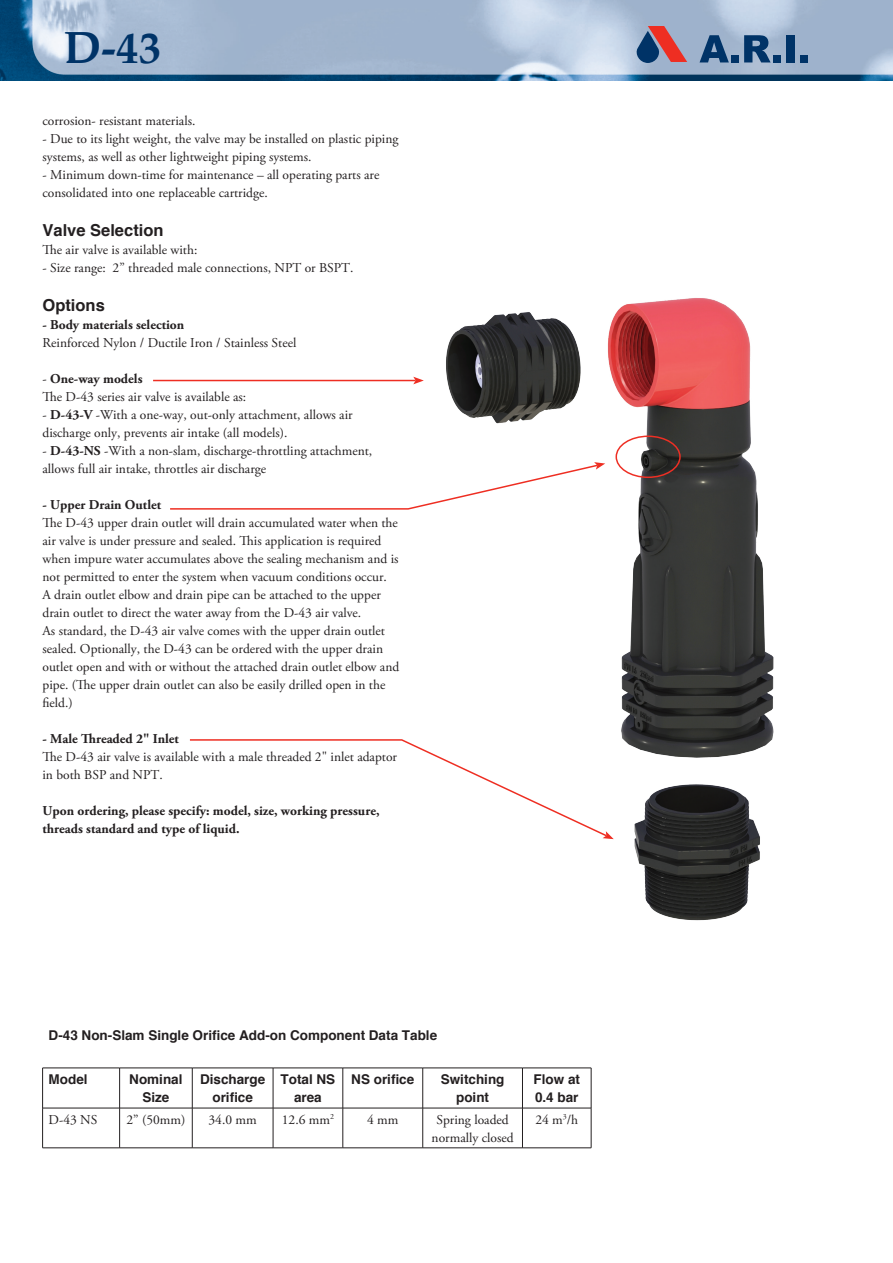
<style>
.page{position:relative;width:893px;height:1263px;background:#fff}
.page>*{position:absolute;margin:0;border:0;box-sizing:border-box;transform-origin:0 0}
.t1{font:700 45px "Palatino";color:#003367}
.t2{font:700 16.5px "Helvetica";color:#231f20}
.t3{font:13.5px/18px "Adobe Garamond Pro";color:#231f20}
.t4{font:700 13.5px/18px "Adobe Garamond Pro";color:#231f20}
.t5{font:700 13.5px/18px "Helvetica";color:#231f20;text-align:center}
.s1{font-weight:700}
</style>
<div class="page">
<img style="left:0;top:0;width:893px;height:81px">
<svg style="left:635px;top:26px;width:52px;height:37px;background:#926d81"></svg>
<svg style="left:699px;top:35px;width:30px;height:27px"></svg>
<div style="left:731px;top:55px;width:8px;height:7px;background:#003367"></div>
<svg style="left:744px;top:35px;width:27px;height:27px"></svg>
<div style="left:773px;top:55px;width:8px;height:7px;background:#003367"></div>
<div style="left:786px;top:35px;width:8px;height:27px;background:#003367"></div>
<div style="left:800px;top:55px;width:8px;height:7px;background:#003367"></div>
<hr style="left:43px;top:1068px;width:77px;height:1px;background:#231f20">
<hr style="left:42px;top:1068px;width:1px;height:40px;background:#231f20">
<hr style="left:120px;top:1068px;width:72px;height:1px;background:#231f20">
<hr style="left:119px;top:1068px;width:1px;height:40px;background:#231f20">
<hr style="left:192px;top:1068px;width:81px;height:1px;background:#231f20">
<hr style="left:192px;top:1068px;width:1px;height:40px;background:#231f20">
<hr style="left:273px;top:1068px;width:70px;height:1px;background:#231f20">
<hr style="left:273px;top:1068px;width:1px;height:40px;background:#231f20">
<hr style="left:343px;top:1068px;width:80px;height:1px;background:#231f20">
<hr style="left:343px;top:1068px;width:1px;height:40px;background:#231f20">
<hr style="left:423px;top:1068px;width:99px;height:1px;background:#231f20">
<hr style="left:422px;top:1068px;width:1px;height:40px;background:#231f20">
<hr style="left:522px;top:1068px;width:69px;height:1px;background:#231f20">
<hr style="left:522px;top:1068px;width:1px;height:40px;background:#231f20">
<hr style="left:591px;top:1068px;width:1px;height:40px;background:#231f20">
<hr style="left:43px;top:1108px;width:77px;height:1px;background:#231f20">
<hr style="left:42px;top:1108px;width:1px;height:40px;background:#231f20">
<hr style="left:120px;top:1108px;width:72px;height:1px;background:#231f20">
<hr style="left:119px;top:1108px;width:1px;height:40px;background:#231f20">
<hr style="left:192px;top:1108px;width:81px;height:1px;background:#231f20">
<hr style="left:192px;top:1108px;width:1px;height:40px;background:#231f20">
<hr style="left:273px;top:1108px;width:70px;height:1px;background:#231f20">
<hr style="left:273px;top:1108px;width:1px;height:40px;background:#231f20">
<hr style="left:343px;top:1108px;width:80px;height:1px;background:#231f20">
<hr style="left:343px;top:1108px;width:1px;height:40px;background:#231f20">
<hr style="left:423px;top:1108px;width:99px;height:1px;background:#231f20">
<hr style="left:422px;top:1108px;width:1px;height:40px;background:#231f20">
<hr style="left:522px;top:1108px;width:69px;height:1px;background:#231f20">
<hr style="left:522px;top:1108px;width:1px;height:40px;background:#231f20">
<hr style="left:591px;top:1108px;width:1px;height:40px;background:#231f20">
<hr style="left:43px;top:1147px;width:77px;height:1px;background:#231f20">
<hr style="left:120px;top:1147px;width:72px;height:1px;background:#231f20">
<hr style="left:192px;top:1147px;width:81px;height:1px;background:#231f20">
<hr style="left:273px;top:1147px;width:70px;height:1px;background:#231f20">
<hr style="left:343px;top:1147px;width:80px;height:1px;background:#231f20">
<hr style="left:423px;top:1147px;width:99px;height:1px;background:#231f20">
<hr style="left:522px;top:1147px;width:69px;height:1px;background:#231f20">
<hr style="left:153px;top:380px;width:263px;height:1px;background:#ee2e22">
<svg style="left:413px;top:377px;width:11px;height:7px"></svg>
<svg style="left:189px;top:739px;width:250px;height:19px"></svg>
<svg style="left:170px;top:501px;width:269px;height:9px"></svg>
<img style="left:439px;top:298px;width:335px;height:623px">
<div style="left:615px;top:435px;width:66px;height:43px;border:2px solid #ee2f24;border-radius:50%"></div>
<h1 class="t1" style="left:64px;top:9px;width:99px">D-43</h1>
<p class="t3" style="left:43px;top:112px;width:154px">corrosion- resistant materials.</p>
<p class="t3" style="left:43px;top:130px;width:357px">- Due to its light weight, the valve may be installed on plastic piping systems, as well as other lightweight piping systems.</p>
<p class="t3" style="left:43px;top:166px;width:338px">- Minimum down-time for maintenance – all operating parts are consolidated into one replaceable cartridge.</p>
<p class="t2" style="left:43px;top:216px;width:123px">Valve Selection</p>
<p class="t3" style="left:43px;top:241px;width:156px">The air valve is available with:</p>
<p class="t3" style="left:43px;top:259px;width:313px">- Size range: 2” threaded male connections, NPT or BSPT.</p>
<p class="t2" style="left:43px;top:291px;width:64px">Options</p>
<p class="t4" style="left:43px;top:316px;width:143px">- Body materials selection</p>
<p class="t3" style="left:43px;top:334px;width:255px">Reinforced Nylon / Ductile Iron / Stainless Steel</p>
<p class="t3" style="left:43px;top:370px;width:205px">- <span class="s1">One-way models<br></span>The D-43 series air valve is available as:</p>
<p class="t3" style="left:43px;top:406px;width:312px">- <span class="s1">D-43-V</span> -With a one-way, out-only attachment, allows air discharge only, prevents air intake (all models).</p>
<p class="t3" style="left:43px;top:442px;width:331px">- <span class="s1">D-43-NS</span> -With a non-slam, discharge-throttling attachment, allows full air intake, throttles air discharge</p>
<p class="t4" style="left:43px;top:496px;width:120px">- Upper Drain Outlet</p>
<p class="t3" style="left:43px;top:514px;width:358px">The D-43 upper drain outlet will drain accumulated water when the air valve is under pressure and sealed. This application is required when impure water accumulates above the sealing mechanism and is not permitted to enter the system when vacuum conditions occur.<br>A drain outlet elbow and drain pipe can be attached to the upper drain outlet to direct the water away from the D-43 air valve.<br>As standard, the D-43 air valve comes with the upper drain outlet sealed. Optionally, the D-43 can be ordered with the upper drain outlet open and with or without the attached drain outlet elbow and pipe. (The upper drain outlet can also be easily drilled open in the field.)</p>
<p class="t4" style="left:43px;top:729px;width:138px">- Male Threaded 2" Inlet</p>
<p class="t3" style="left:43px;top:748px;width:356px">The D-43 air valve is available with a male threaded 2" inlet adaptor in both BSP and NPT.</p>
<p class="t4" style="left:43px;top:801px;width:338px">Upon ordering, please specify: model, size, working pressure, threads standard and type of liquid.</p>
<p class="t5" style="left:49px;top:1026px;width:390px">D-43 Non-Slam Single Orifice Add-on Component Data Table</p>
<p class="t5" style="left:49px;top:1070px;width:41px">Model</p>
<p class="t5" style="left:129px;top:1070px;width:55px">Nominal<br>Size</p>
<p class="t5" style="left:200px;top:1070px;width:67px">Discharge orifice</p>
<p class="t5" style="left:281px;top:1070px;width:56px">Total NS area</p>
<p class="t5" style="left:351px;top:1070px;width:65px">NS orifice</p>
<p class="t5" style="left:441px;top:1070px;width:65px">Switching point</p>
<p class="t5" style="left:534px;top:1070px;width:48px;text-align:left">Flow at<br>0.4 bar</p>
<p class="t3" style="left:49px;top:1111px;width:50px">D-43 NS</p>
<p class="t3" style="left:126px;top:1111px;width:60px">2” (50mm)</p>
<p class="t3" style="left:209px;top:1111px;width:50px">34.0 mm</p>
<p class="t3" style="left:282px;top:1111px;width:54px">12.6 mm<sup>2</sup></p>
<p class="t3" style="left:367px;top:1111px;width:33px">4 mm</p>
<p class="t3" style="left:432px;top:1111px;width:84px;text-align:center">Spring loaded normally closed</p>
<p class="t3" style="left:535px;top:1111px;width:44px">24 m<sup>3</sup>/h</p>
</div>
